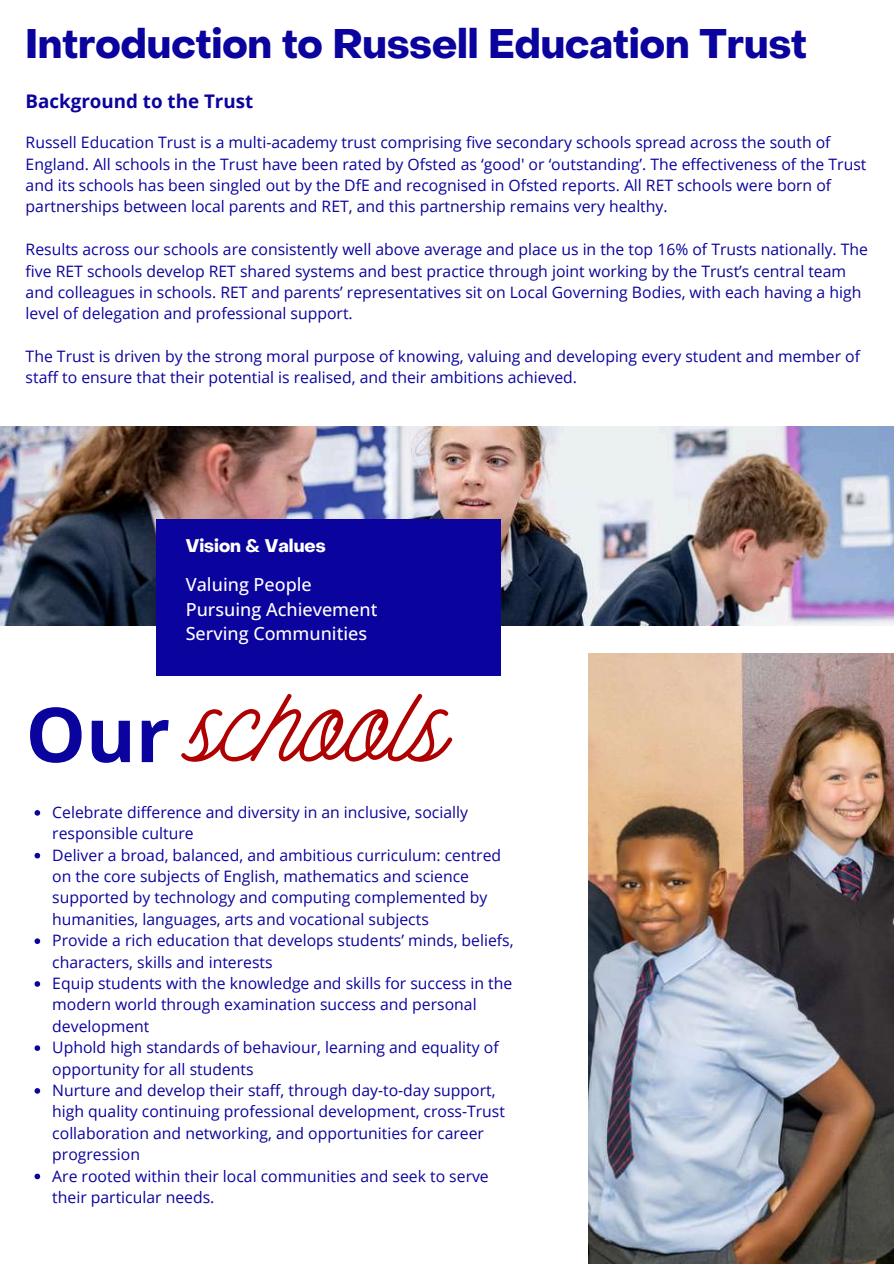
<style>
.page{position:relative;width:894px;height:1264px;background:#fff}
.page>*{position:absolute;margin:0;border:0;box-sizing:border-box;transform-origin:0 0}
.t1{font:111.75px "Badhorse Script";color:#af0101}
.t2{font:700 40.65px "Object Sans";color:#0b039d}
.t3{font:700 18.75px "Open Sans";color:#0b039d}
.t4{font:500 18px/24.8px "Open Sans";color:#fff}
.t5{font:700 18px "Object Sans";color:#fff}
.t6{font:15.75px/21.3px "Open Sans";color:#0b039d}
.s1{font-family:"Open Sans";font-weight:700;font-size:75.75px;color:#0b039d}
</style>
<div class="page">
<img style="left:0;top:427px;width:893px;height:199px">
<img style="left:588px;top:653px;width:305px;height:610px">
<svg style="left:35px;top:810px;width:5px;height:5px"></svg>
<svg style="left:35px;top:852px;width:5px;height:6px"></svg>
<svg style="left:35px;top:938px;width:5px;height:6px"></svg>
<svg style="left:35px;top:981px;width:5px;height:5px"></svg>
<svg style="left:35px;top:1045px;width:5px;height:5px"></svg>
<svg style="left:35px;top:1088px;width:5px;height:5px"></svg>
<svg style="left:35px;top:1173px;width:5px;height:6px"></svg>
<div style="left:156px;top:519px;width:344px;height:156px;background:#0b039d"></div>
<h2 class="t2" style="left:26px;top:28px;width:782px">Introduction to Russell Education Trust</h2>
<p class="t3" style="left:26px;top:88px;width:229px">Background to the Trust</p>
<p class="t6" style="left:26px;top:131px;width:842px">Russell Education Trust is a multi-academy trust comprising five secondary schools spread across the south of England. All schools in the Trust have been rated by Ofsted as ‘good' or ‘outstanding’. The effectiveness of the Trust and its schools has been singled out by the DfE and recognised in Ofsted reports. All RET schools were born of partnerships between local parents and RET, and this partnership remains very healthy.</p>
<p class="t6" style="left:26px;top:238px;width:843px">Results across our schools are consistently well above average and place us in the top 16% of Trusts nationally. The five RET schools develop RET shared systems and best practice through joint working by the Trust’s central team and colleagues in schools. RET and parents’ representatives sit on Local Governing Bodies, with each having a high level of delegation and professional support.</p>
<p class="t6" style="left:26px;top:345px;width:835px">The Trust is driven by the strong moral purpose of knowing, valuing and developing every student and member of staff to ensure that their potential is realised, and their ambitions achieved.</p>
<p class="t5" style="left:186px;top:538px;width:141px">Vision &amp; Values</p>
<p class="t4" style="left:186px;top:571px;width:193px">Valuing People<br>Pursuing Achievement<br>Serving Communities</p>
<h1 class="t1" style="left:26px;top:649px;width:412px"><span class="s1">Our</span>schools</h1>
<p class="t6" style="left:52px;top:801px;width:462px">Celebrate difference and diversity in an inclusive, socially responsible culture<br>Deliver a broad, balanced, and ambitious curriculum: centred on the core subjects of English, mathematics and science supported by technology and computing complemented by humanities, languages, arts and vocational subjects<br>Provide a rich education that develops students’ minds, beliefs, characters, skills and interests<br>Equip students with the knowledge and skills for success in the modern world through examination success and personal development<br>Uphold high standards of behaviour, learning and equality of opportunity for all students<br>Nurture and develop their staff, through day-to-day support, high quality continuing professional development, cross-Trust collaboration and networking, and opportunities for career progression<br>Are rooted within their local communities and seek to serve their particular needs.</p>
</div>
